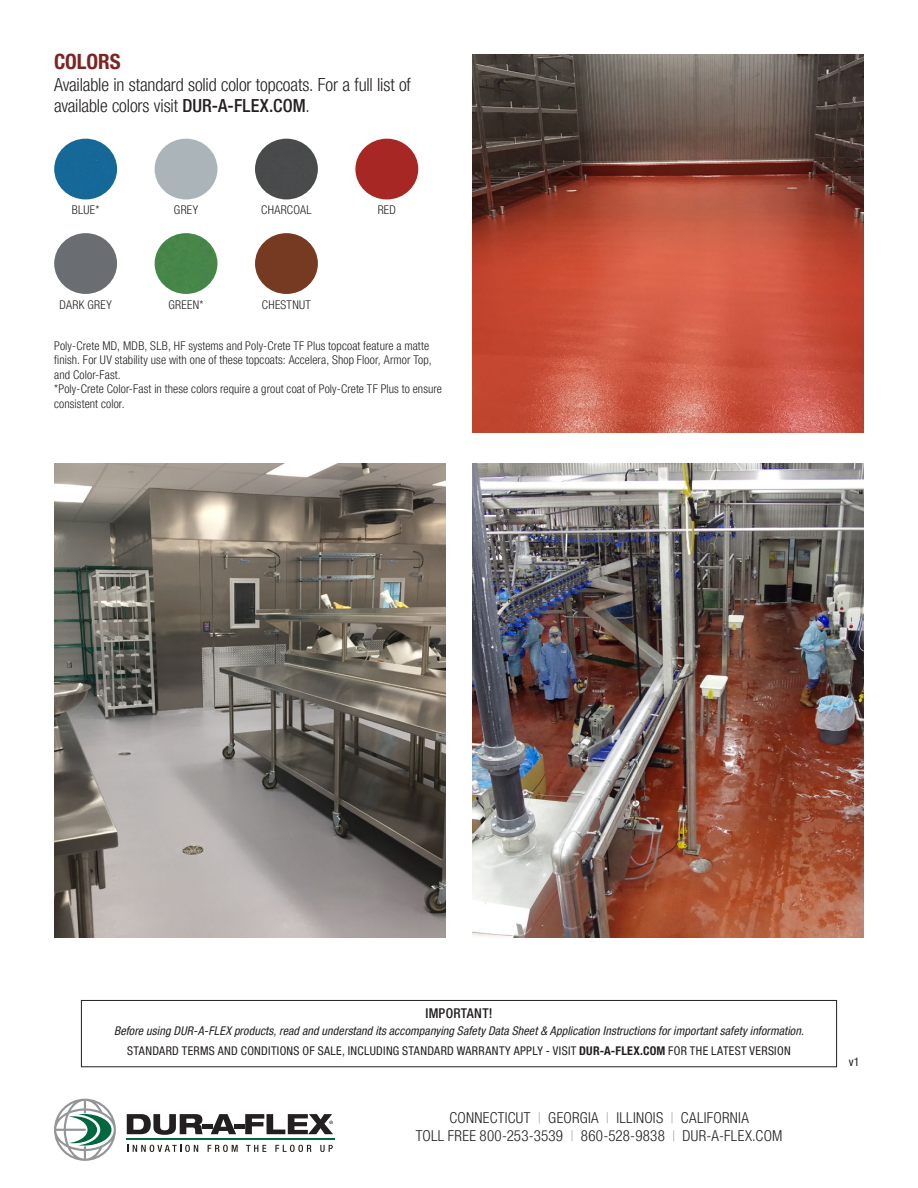
<style>
.page{position:relative;width:918px;height:1188px;background:#fff}
.page>*{position:absolute;margin:0;border:0;box-sizing:border-box;transform-origin:0 0}
.t1{font:700 condensed 21px "Helvetica Neue LT Pro";color:#7d2522}
.t2{font:300 condensed 18px/21.6px "Helvetica Neue LT Pro";letter-spacing:-.01em;color:#231f20}
.t3{font:300 condensed 15px "Helvetica Neue LT Pro";letter-spacing:.02em;color:#231f20}
.t4{font:500 condensed 13.5px "Helvetica Neue LT Pro";letter-spacing:.02em;color:#231f20}
.t5{font:300 condensed 12px/14.4px "Helvetica Neue LT Pro";letter-spacing:.01em;color:#231f20}
.t6{font:italic condensed 12px "Helvetica Neue LT Pro";letter-spacing:.01em;color:#231f20}
.t7{font:condensed 12px "Helvetica Neue LT Pro";letter-spacing:.025em;color:#231f20}
.s1{font-weight:500}
.s2{font-weight:700}
.s3{color:#a8a9ad}
</style>
<div class="page">
<svg style="left:128px;top:1145px;width:70px;height:7px"></svg>
<svg style="left:208px;top:1145px;width:30px;height:7px"></svg>
<svg style="left:246px;top:1145px;width:20px;height:7px"></svg>
<svg style="left:275px;top:1145px;width:37px;height:7px"></svg>
<svg style="left:320px;top:1145px;width:13px;height:7px"></svg>
<svg style="left:127px;top:1114px;width:76px;height:21px"></svg>
<hr style="left:203px;top:1124px;width:10px;height:4px;background:#231f20">
<svg style="left:211px;top:1114px;width:25px;height:20px"></svg>
<hr style="left:234px;top:1124px;width:10px;height:4px;background:#231f20">
<hr style="left:126px;top:1139px;width:208px;height:1px;background:#00673e">
<svg style="left:245px;top:1114px;width:88px;height:20px"></svg>
<svg style="left:54px;top:1099px;width:62px;height:62px"></svg>
<img style="left:54px;top:464px;width:392px;height:473px">
<img style="left:472px;top:54px;width:392px;height:378px">
<img style="left:472px;top:464px;width:392px;height:473px">
<div style="left:81px;top:1000px;width:756px;height:67px;border:1px solid #231f20"></div>
<img style="left:54px;top:139px;width:63px;height:60px">
<div style="left:355px;top:139px;width:63px;height:60px;background:#a62724;border-radius:50%"></div>
<div style="left:155px;top:139px;width:62px;height:60px;background:#abb5b9;border-radius:50%"></div>
<div style="left:54px;top:233px;width:63px;height:61px;background:#6a6e72;border-radius:50%"></div>
<img style="left:255px;top:139px;width:63px;height:60px">
<img style="left:155px;top:233px;width:62px;height:61px">
<div style="left:255px;top:233px;width:63px;height:61px;background:#753a21;border-radius:50%"></div>
<p class="t1" style="left:54px;top:49px;width:68px">COLORS</p>
<p class="t2" style="left:54px;top:73px;width:358px">Available in standard solid color topcoats. For a full list of available colors visit <span class="s1">DUR-A-FLEX.COM</span>.</p>
<p class="t5" style="left:72px;top:203px;width:29px">BLUE*</p>
<p class="t5" style="left:174px;top:203px;width:26px">GREY</p>
<p class="t5" style="left:261px;top:203px;width:52px">CHARCOAL</p>
<p class="t5" style="left:378px;top:203px;width:20px">RED</p>
<p class="t5" style="left:60px;top:297px;width:54px">DARK GREY</p>
<p class="t5" style="left:169px;top:297px;width:36px">GREEN*</p>
<p class="t5" style="left:262px;top:297px;width:50px">CHESTNUT</p>
<p class="t5" style="left:54px;top:339px;width:379px">Poly-Crete MD, MDB, SLB, HF systems and Poly-Crete TF Plus topcoat feature a matte finish. For UV stability use with one of these topcoats: Accelera, Shop Floor, Armor Top, and Color-Fast.</p>
<p class="t5" style="left:54px;top:382px;width:389px">*Poly-Crete Color-Fast in these colors require a grout coat of Poly-Crete TF Plus to ensure consistent color.</p>
<p class="t4" style="left:425px;top:1005px;width:69px">IMPORTANT!</p>
<p class="t6" style="left:114px;top:1024px;width:691px">Before using DUR-A-FLEX products, read and understand its accompanying Safety Data Sheet &amp; Application Instructions for important safety information.</p>
<p class="t7" style="left:127px;top:1044px;width:665px">STANDARD TERMS AND CONDITIONS OF SALE, INCLUDING STANDARD WARRANTY APPLY - VISIT <span class="s2">DUR-A-FLEX.COM</span> FOR THE LATEST VERSION</p>
<p class="t3" style="left:449px;top:1109px;width:301px">CONNECTICUT <span class="s3">|</span> GEORGIA <span class="s3">|</span> ILLINOIS <span class="s3">|</span> CALIFORNIA</p>
<p class="t3" style="left:416px;top:1127px;width:368px">TOLL FREE 800-253-3539 <span class="s3">|</span> 860-528-9838 <span class="s3">|</span> DUR-A-FLEX.COM</p>
<p class="t7" style="left:849px;top:1055px;width:12px">v1</p>
</div>
